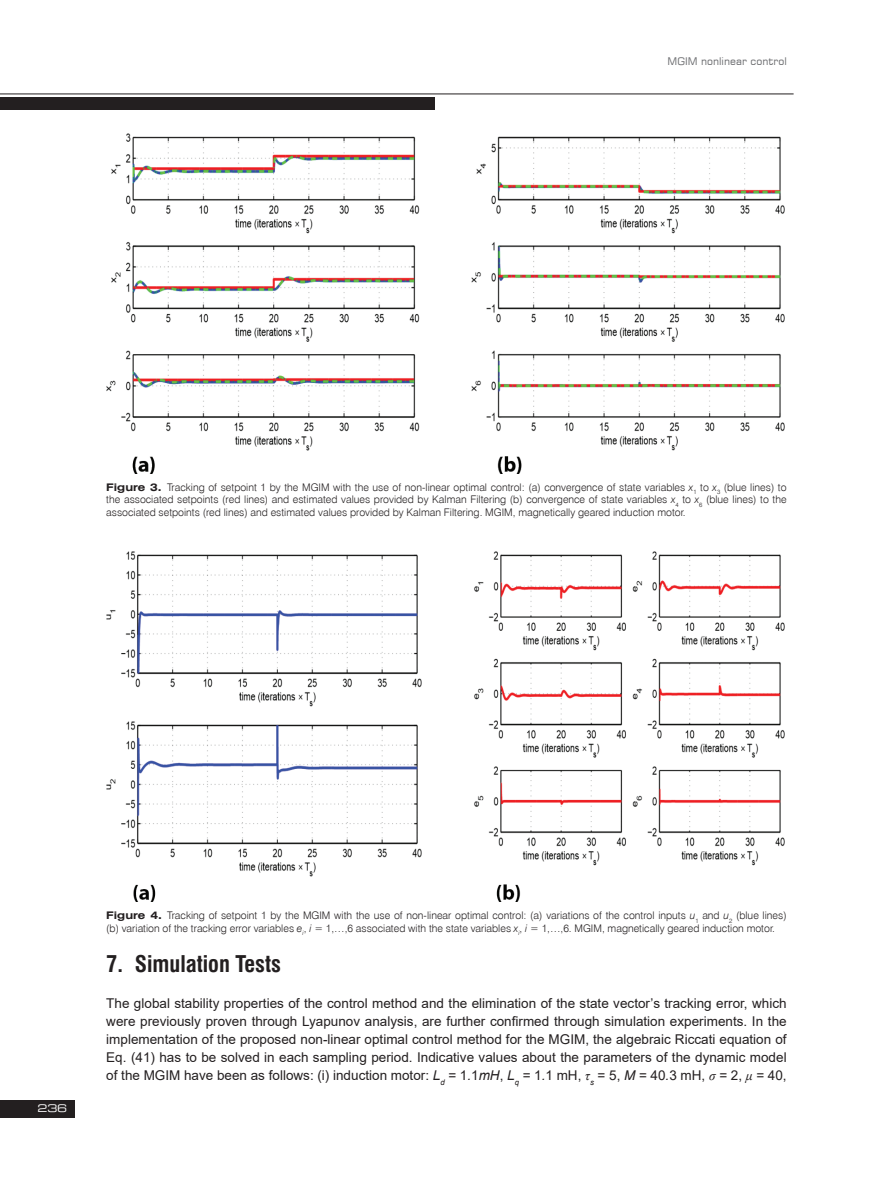
<style>
.page{position:relative;width:893px;height:1178px;background:#fff}
.page>*{position:absolute;margin:0;border:0;box-sizing:border-box;transform-origin:0 0}
._1__Sub-title{font:700 22.5px "Swis 721 Cn EU";color:#231f20}
.TEKST{font:13.5px/18px "Arial";color:#231f20;text-align:justify}
.Fig__1__text{font:10.5px/12.6px "Swis 721 Lt EU";color:#231f20;text-align:justify}
.t1{font:10.5px "Square 721 EU";color:#6c6d70}
.t2{font:10.5px "Square 721 Ex EU";color:#fff}
.s1{font-family:"Swis 721 Ex EU";font-weight:700}
.s2{font-style:italic}
.s3{font-family:"Times New Roman";font-style:italic}
</style>
<div class="page">
<div style="left:0;top:97px;width:435px;height:12px;background:#231f20"></div>
<div style="left:0;top:1100px;width:75px;height:17px;background:#231f20"></div>
<hr style="left:0;top:94px;width:794px;height:1px;background:#231f20">
<img style="left:106px;top:134px;width:678px;height:340px">
<img style="left:106px;top:551px;width:678px;height:351px">
<p class="t1" style="left:667px;top:54px;width:121px">MGIM nonlinear control</p>
<p class="Fig__1__text" style="left:106px;top:481px;width:682px"><span class="s1">Figure 3.</span> Tracking of setpoint 1 by the MGIM with the use of non-linear optimal control: (a) convergence of state variables <span class="s2">x</span><sub>1</sub> to <span class="s2">x</span><sub>3</sub> (blue lines) to the associated setpoints (red lines) and estimated values provided by Kalman Filtering (b) convergence of state variables <span class="s2">x</span><sub>4</sub> to <span class="s2">x</span><sub>6</sub> (blue lines) to the associated setpoints (red lines) and estimated values provided by Kalman Filtering. MGIM, magnetically geared induction motor.</p>
<p class="t2" style="left:37px;top:1102px;width:31px">236</p>
<p class="Fig__1__text" style="left:106px;top:909px;width:682px"><span class="s1">Figure 4.</span> Tracking of setpoint 1 by the MGIM with the use of non-linear optimal control: (a) variations of the control inputs <span class="s2">u</span><sub>1</sub> and <span class="s2">u</span><sub>2</sub> (blue lines) (b) variation of the tracking error variables <span class="s2">e</span><sub>i</sub>, <span class="s2">i</span> = 1,…,6 associated with the state variables <span class="s2">x</span><sub>i</sub>, <span class="s2">i</span> = 1,…,6. MGIM, magnetically geared induction motor.</p>
<p class="_1__Sub-title" style="left:106px;top:950px;width:176px">7. Simulation Tests</p>
<p class="TEKST" style="left:106px;top:994px;width:682px">The global stability properties of the control method and the elimination of the state vector’s tracking error, which were previously proven through Lyapunov analysis, are further confirmed through simulation experiments. In the implementation of the proposed non-linear optimal control method for the MGIM, the algebraic Riccati equation of Eq. (41) has to be solved in each sampling period. Indicative values about the parameters of the dynamic model of the MGIM have been as follows: (i) induction motor: <span class="s2">L</span><sub>d</sub> = 1<span class="s2">.</span>1<span class="s2">mH</span>, <span class="s2">L</span><sub>q</sub> = 1<span class="s2">.</span>1 mH, <span class="s3">τ</span><sub>s</sub> = 5, <span class="s2">M</span> = 40<span class="s2">.</span>3 mH, <span class="s3">σ</span> = 2, <span class="s3">μ</span> = 40,</p>
</div>
